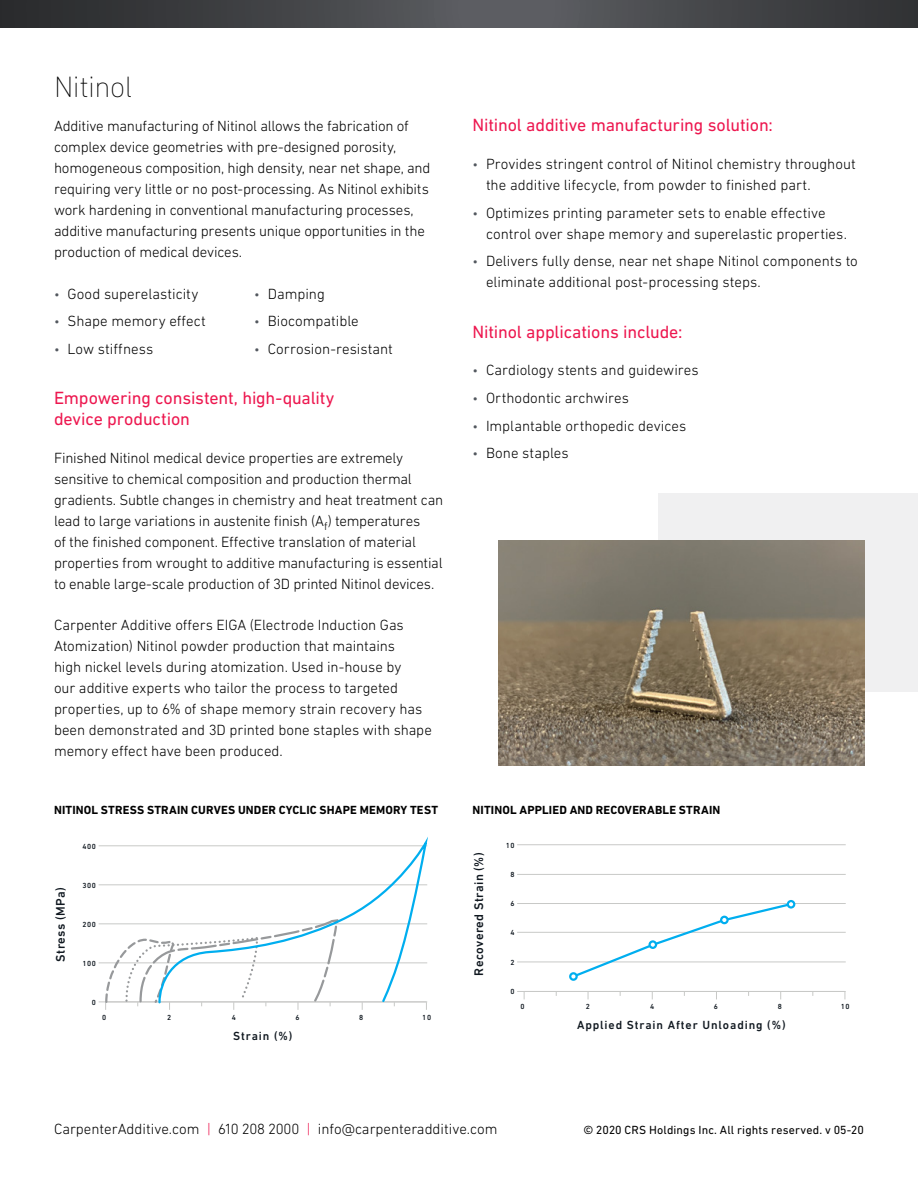
<style>
.page{position:relative;width:918px;height:1188px;background:#fff}
.page>*{position:absolute;margin:0;border:0;box-sizing:border-box;transform-origin:0 0}
.t1{font:200 30px "DIN Next LT Pro";letter-spacing:-.01em;color:#000}
.t2{font:18px/21px "DIN Next LT Pro";letter-spacing:-.01em;color:#ed174f}
.t3{font:300 15px/21px "DIN Next LT Pro";letter-spacing:-.005em;color:#000}
.t4{font:500 12.75px "DIN Next LT Pro";letter-spacing:.03em;color:#101820}
.t5{font:700 12px "DIN Next LT Pro";letter-spacing:.015em;color:#000}
.t6{font:500 12px "DIN Next LT Pro";letter-spacing:.075em;color:#101820}
.t7{font:12px "DIN Next LT Pro";letter-spacing:.01em;color:#000}
.t8{font:500 7.5px "DIN Next LT Pro";letter-spacing:.075em;color:#101820}
.s1{font-size:13.5px;color:#53585f}
.s2{color:#ed174f}
</style>
<div class="page">
<svg style="left:0;top:0;width:918px;height:28px;background:#434548"></svg>
<hr style="left:99px;top:1002px;width:328px;height:1px;background:#c8c9c7">
<hr style="left:99px;top:963px;width:328px;height:1px;background:#c8c9c7">
<hr style="left:99px;top:924px;width:328px;height:1px;background:#c8c9c7">
<hr style="left:99px;top:885px;width:328px;height:1px;background:#c8c9c7">
<hr style="left:99px;top:846px;width:328px;height:1px;background:#c8c9c7">
<svg style="left:104px;top:923px;width:227px;height:87px"></svg>
<svg style="left:157px;top:843px;width:270px;height:162px"></svg>
<hr style="left:517px;top:991px;width:329px;height:1px;background:#c8c9c7">
<hr style="left:517px;top:932px;width:329px;height:1px;background:#c8c9c7">
<hr style="left:517px;top:962px;width:329px;height:1px;background:#c8c9c7">
<hr style="left:517px;top:903px;width:329px;height:1px;background:#c8c9c7">
<hr style="left:517px;top:874px;width:329px;height:1px;background:#c8c9c7">
<hr style="left:517px;top:844px;width:329px;height:1px;background:#c8c9c7">
<svg style="left:569px;top:900px;width:226px;height:81px"></svg>
<div style="left:658px;top:493px;width:260px;height:199px;background:#f0f0f1"></div>
<img style="left:499px;top:541px;width:366px;height:224px">
<h1 class="t1" style="left:54px;top:69px;width:80px">Nitinol</h1>
<p class="t3" style="left:54px;top:115px;width:378px">Additive manufacturing of Nitinol allows the fabrication of complex device geometries with pre-designed porosity, homogeneous composition, high density, near net shape, and requiring very little or no post-processing. As Nitinol exhibits work hardening in conventional manufacturing processes, additive manufacturing presents unique opportunities in the production of medical devices.</p>
<p class="t3" style="left:54px;top:283px;width:146px"><span class="s1">•</span> Good superelasticity</p>
<p class="t3" style="left:54px;top:310px;width:153px"><span class="s1">•</span> Shape memory effect</p>
<p class="t3" style="left:54px;top:338px;width:101px"><span class="s1">•</span> Low stiffness</p>
<p class="t3" style="left:254px;top:283px;width:72px"><span class="s1">•</span> Damping</p>
<p class="t3" style="left:254px;top:310px;width:106px"><span class="s1">•</span> Biocompatible</p>
<p class="t3" style="left:254px;top:338px;width:140px"><span class="s1">•</span> Corrosion-resistant</p>
<p class="t2" style="left:54px;top:387px;width:282px">Empowering consistent, high-quality device production</p>
<p class="t3" style="left:54px;top:447px;width:391px">Finished Nitinol medical device properties are extremely sensitive to chemical composition and production thermal gradients. Subtle changes in chemistry and heat treatment can lead to large variations in austenite finish (A<sub>f</sub>) temperatures<br>of the finished component. Effective translation of material properties from wrought to additive manufacturing is essential to enable large-scale production of 3D printed Nitinol devices.</p>
<p class="t3" style="left:54px;top:614px;width:379px">Carpenter Additive offers EIGA (Electrode Induction Gas Atomization) Nitinol powder production that maintains<br>high nickel levels during atomization. Used in-house by<br>our additive experts who tailor the process to targeted properties, up to 6% of shape memory strain recovery has been demonstrated and 3D printed bone staples with shape memory effect have been produced.</p>
<p class="t5" style="left:54px;top:802px;width:386px">NITINOL STRESS STRAIN CURVES UNDER CYCLIC SHAPE MEMORY TEST</p>
<p class="t4" style="left:53px;top:962px;width:76px;rotate:-90deg">Stress (MPa)</p>
<p class="t8" style="left:83px;top:842px;width:15px">400</p>
<p class="t8" style="left:83px;top:881px;width:15px">300</p>
<p class="t8" style="left:83px;top:920px;width:15px">200</p>
<p class="t8" style="left:83px;top:959px;width:15px">100</p>
<p class="t8" style="left:92px;top:998px;width:6px">0</p>
<p class="t8" style="left:102px;top:1013px;width:6px">0</p>
<p class="t8" style="left:167px;top:1013px;width:6px">2</p>
<p class="t8" style="left:232px;top:1013px;width:6px">4</p>
<p class="t8" style="left:295px;top:1013px;width:6px">6</p>
<p class="t8" style="left:359px;top:1013px;width:6px">8</p>
<p class="t8" style="left:422px;top:1013px;width:10px">10</p>
<p class="t6" style="left:233px;top:1029px;width:61px">Strain (%)</p>
<p class="t2" style="left:472px;top:114px;width:302px">Nitinol additive manufacturing solution:</p>
<p class="t3" style="left:486px;top:153px;width:371px;text-indent:-14px"><span class="s1">•</span> Provides stringent control of Nitinol chemistry throughout the additive lifecycle, from powder to finished part.</p>
<p class="t3" style="left:486px;top:202px;width:363px;text-indent:-14px"><span class="s1">•</span> Optimizes printing parameter sets to enable effective control over shape memory and superelastic properties.</p>
<p class="t3" style="left:486px;top:250px;width:373px;text-indent:-14px"><span class="s1">•</span> Delivers fully dense, near net shape Nitinol components to eliminate additional post-processing steps.</p>
<p class="t2" style="left:472px;top:321px;width:212px">Nitinol applications include:</p>
<p class="t3" style="left:472px;top:359px;width:228px"><span class="s1">•</span> Cardiology stents and guidewires</p>
<p class="t3" style="left:472px;top:387px;width:158px"><span class="s1">•</span> Orthodontic archwires</p>
<p class="t3" style="left:472px;top:415px;width:215px"><span class="s1">•</span> Implantable orthopedic devices</p>
<p class="t3" style="left:472px;top:442px;width:98px"><span class="s1">•</span> Bone staples</p>
<p class="t6" style="left:491px;top:801px;width:232px">Nitinol applied and recoverable strain</p>
<p class="t5" style="left:472px;top:802px;width:249px">NITINOL APPLIED AND RECOVERABLE STRAIN</p>
<p class="t4" style="left:471px;top:976px;width:125px;rotate:-90deg">Recovered Strain (%)</p>
<p class="t8" style="left:506px;top:841px;width:10px">10</p>
<p class="t8" style="left:510px;top:870px;width:6px">8</p>
<p class="t8" style="left:510px;top:899px;width:6px">6</p>
<p class="t8" style="left:510px;top:929px;width:6px">4</p>
<p class="t8" style="left:510px;top:958px;width:6px">2</p>
<p class="t8" style="left:510px;top:987px;width:6px">0</p>
<p class="t8" style="left:521px;top:1002px;width:6px">0</p>
<p class="t8" style="left:586px;top:1002px;width:6px">2</p>
<p class="t8" style="left:650px;top:1002px;width:6px">4</p>
<p class="t8" style="left:714px;top:1002px;width:6px">6</p>
<p class="t8" style="left:778px;top:1002px;width:6px">8</p>
<p class="t8" style="left:841px;top:1002px;width:10px">10</p>
<p class="t6" style="left:577px;top:1018px;width:210px">Applied Strain After Unloading (%)</p>
<p class="t3" style="left:54px;top:1118px;width:445px">CarpenterAdditive.com <span class="s2">|</span> 610 208 2000 <span class="s2">|</span> info@carpenteradditive.com</p>
<p class="t7" style="left:583px;top:1123px;width:282px">© 2020 CRS Holdings Inc. All rights reserved. v 05-20</p>
</div>
